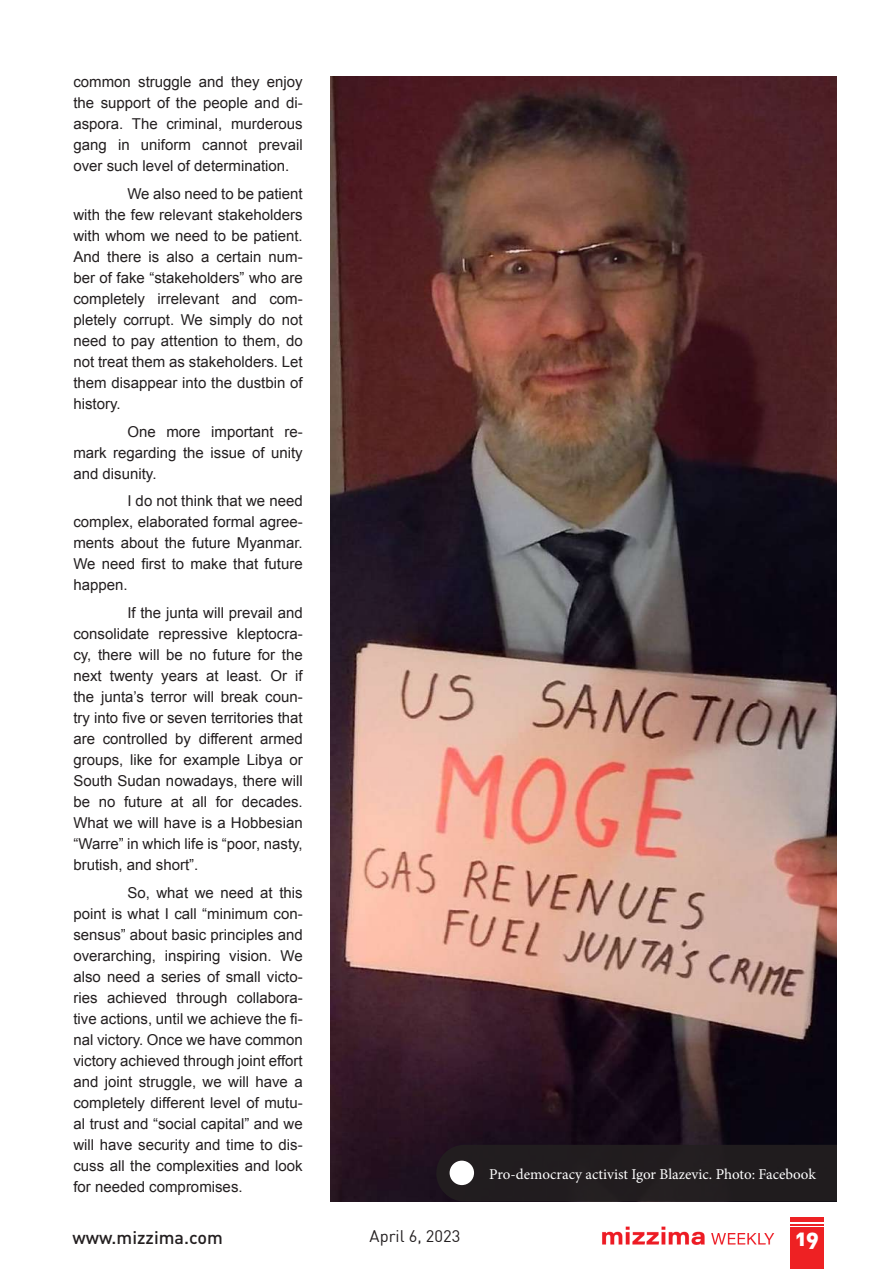
<style>
.page{position:relative;width:891px;height:1269px;background:#fff}
.page>*{position:absolute;margin:0;border:0;box-sizing:border-box;transform-origin:0 0}
.t1{font:22.5px "DIN Black Alternate";color:#fff}
.t2{font:500 18px "DIN";color:#231f20}
.t3{font:16.5px "DIN";color:#231f20}
.t4{font:15px/21px "Arial";color:#231f20;text-align:justify}
.t5{font:15px "Minion Pro";color:#fff}
</style>
<div class="page">
<img style="left:602px;top:1226px;width:173px;height:19px">
<hr style="left:791px;top:1217px;width:33px;height:4px;background:#ee2123">
<hr style="left:791px;top:1224px;width:33px;height:2px;background:#ee2123">
<div style="left:791px;top:1228px;width:33px;height:41px;background:#ee2123"></div>
<img style="left:331px;top:76px;width:506px;height:1126px">
<div style="left:436px;top:1145px;width:401px;height:57px;background:#211c1f"></div>
<div style="left:450px;top:1161px;width:24px;height:24px;background:#fff;border-radius:50%"></div>
<p class="t4" style="left:73px;top:71px;width:231px">common struggle and they enjoy the support of the people and di&shy;aspora. The criminal, murderous gang in uniform cannot prevail over such level of determination.</p>
<p class="t4" style="left:73px;top:183px;width:231px;text-indent:54px">We also need to be patient with the few relevant stakeholders with whom we need to be patient.<br>And there is also a certain num&shy;ber of fake “stakeholders” who are completely irrelevant and com&shy;pletely corrupt. We simply do not need to pay attention to them, do not treat them as stakeholders. Let them disappear into the dustbin of history.</p>
<p class="t4" style="left:73px;top:421px;width:231px;text-indent:54px">One more important re&shy;mark regarding the issue of unity and disunity.</p>
<p class="t4" style="left:73px;top:491px;width:231px;text-indent:54px">I do not think that we need complex, elaborated formal agree&shy;ments about the future Myanmar.<br>We need first to make that future happen.</p>
<p class="t4" style="left:73px;top:602px;width:231px;text-indent:54px">If the junta will prevail and consolidate repressive kleptocra&shy;cy, there will be no future for the next twenty years at least. Or if the junta’s terror will break coun&shy;try into five or seven territories that are controlled by different armed groups, like for example Libya or South Sudan nowadays, there will be no future at all for decades.<br>What we will have is a Hobbesian “Warre” in which life is “poor, nasty, brutish, and short”.</p>
<p class="t4" style="left:73px;top:882px;width:231px;text-indent:54px">So, what we need at this point is what I call “minimum con&shy;sensus” about basic principles and overarching, inspiring vision. We also need a series of small victo&shy;ries achieved through collabora&shy;tive actions, until we achieve the fi&shy;nal victory. Once we have common victory achieved through joint effort and joint struggle, we will have a completely different level of mutu&shy;al trust and “social capital” and we will have security and time to dis&shy;cuss all the complexities and look for needed compromises.</p>
<p class="t5" style="left:489px;top:1164px;width:328px">Pro-democracy activist Igor Blazevic. Photo: Facebook</p>
<p class="t2" style="left:72px;top:1226px;width:152px">www.mizzima.com</p>
<p class="t3" style="left:370px;top:1226px;width:92px">April 6, 2023</p>
<h1 class="t1" style="left:796px;top:1223px;width:25px">19</h1>
</div>
